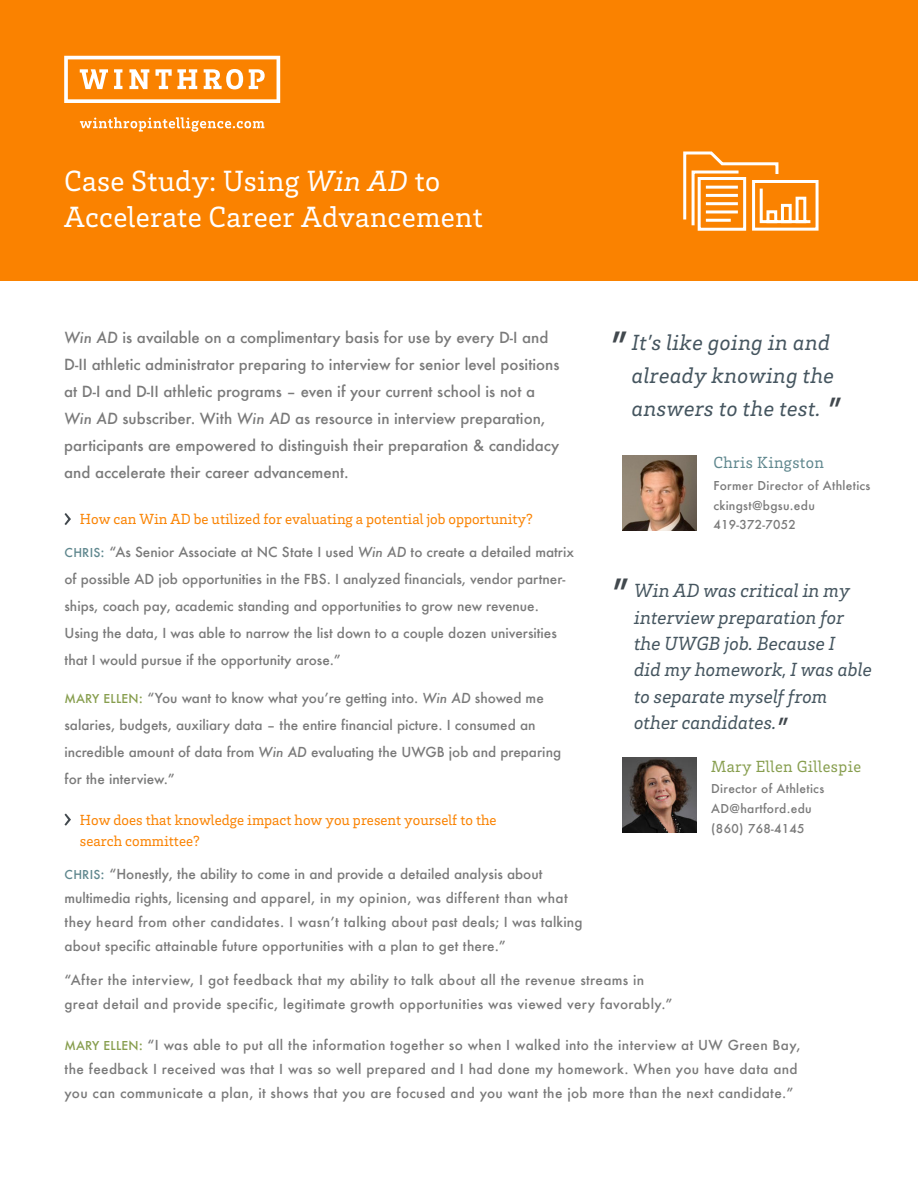
<style>
.page{position:relative;width:918px;height:1188px;background:#fff}
.page>*{position:absolute;margin:0;border:0;box-sizing:border-box;transform-origin:0 0}
.t1{font:italic 49.5px "Brix Slab";color:#42494e}
.t2{font:italic 40.5px "Brix Slab";color:#42494e}
.t3{font:italic 33px "Brix Slab";color:#42494e}
.t4{font:30px/36px "Brix Slab";letter-spacing:.01em;color:#fff}
.t5{font:italic 22.5px/33px "Brix Slab";letter-spacing:.015em;color:#45555f}
.t6{font:italic 19.5px/26.4px "Brix Slab";color:#45555f}
.t7{font:16.5px "Brix Slab";letter-spacing:.025em;color:#879e4e}
.t8{font:16.5px "Brix Slab";letter-spacing:.025em;color:#5f878e}
.t9{font:500 15px/27px "Futura";color:#7a7a7a}
.t10{font:15px/21px "Brix Slab";color:#fa8200}
.t11{font:500 13.5px/27px "Futura";letter-spacing:.01em;color:#7a7a7a}
.t12{font:500 12px/19.5px "Futura";letter-spacing:.025em;color:#7a7a7a}
.s1{font-style:italic}
.s2{font-size:12px;color:#5f878e}
.s3{color:#5f878e}
.s4{font-size:12px;color:#879e4e}
.s5{color:#879e4e}
</style>
<div class="page">
<div style="left:0;top:0;width:918px;height:281px;background:#fa8200"></div>
<svg style="left:683px;top:151px;width:136px;height:80px"></svg>
<svg style="left:64px;top:56px;width:216px;height:47px"></svg>
<svg style="left:80px;top:117px;width:184px;height:15px"></svg>
<img style="left:622px;top:456px;width:75px;height:75px">
<img style="left:622px;top:758px;width:75px;height:74px">
<svg style="left:64px;top:513px;width:7px;height:12px"></svg>
<svg style="left:64px;top:814px;width:7px;height:12px"></svg>
<h3 class="t4" style="left:64px;top:162px;width:420px">Case Study: Using <span class="s1">Win AD</span> to<br>Accelerate Career Advancement</h3>
<p class="t9" style="left:64px;top:323px;width:497px"><span class="s1">Win AD</span> is available on a complimentary basis for use by every D-I and D-II athletic administrator preparing to interview for senior level positions at D-I and D-II athletic programs – even if your current school is not a <span class="s1">Win AD</span> subscriber. With <span class="s1">Win AD</span> as resource in interview preparation, participants are empowered to distinguish their preparation &amp; candidacy and accelerate their career advancement.</p>
<h3 class="t5" style="left:632px;top:325px;width:204px">It’s like going in and already knowing the answers to the test.</h3>
<h1 class="t1" style="left:609px;top:315px;width:18px">”</h1>
<h2 class="t2" style="left:827px;top:384px;width:15px">”</h2>
<p class="t8" style="left:713px;top:452px;width:112px">Chris Kingston</p>
<p class="t12" style="left:713px;top:476px;width:159px">Former Director of Athletics ckingst@bgsu.edu<br>419-372-7052</p>
<p class="t10" style="left:80px;top:508px;width:455px">How can Win AD be utilized for evaluating a potential job opportunity?</p>
<p class="t11" style="left:64px;top:538px;width:511px"><span class="s2">CHRIS</span><span class="s3">:</span> “As Senior Associate at NC State I used <span class="s1">Win AD</span> to create a detailed matrix of possible AD job opportunities in the FBS. I analyzed financials, vendor partner&shy;ships, coach pay, academic standing and opportunities to grow new revenue.<br>Using the data, I was able to narrow the list down to a couple dozen universities that I would pursue if the opportunity arose.”</p>
<p class="t11" style="left:64px;top:684px;width:498px"><span class="s4">MARY ELLEN</span><span class="s5">:</span> “You want to know what youʼre getting into. <span class="s1">Win AD</span> showed me salaries, budgets, auxiliary data – the entire financial picture. I consumed an incredible amount of data from <span class="s1">Win AD</span> evaluating the UWGB job and preparing for the interview.”</p>
<p class="t10" style="left:80px;top:809px;width:418px">How does that knowledge impact how you present yourself to the search committee?</p>
<h1 class="t1" style="left:610px;top:562px;width:18px">”</h1>
<h3 class="t6" style="left:634px;top:576px;width:239px">Win AD was critical in my interview preparation for the UWGB job. Because I<br>did my homework, I was able to separate myself from other candidates.</h3>
<h3 class="t3" style="left:776px;top:707px;width:12px">”</h3>
<p class="t7" style="left:711px;top:755px;width:151px">Mary Ellen Gillespie</p>
<p class="t12" style="left:711px;top:778px;width:114px;line-height:20.2px">Director of Athletics<br>AD@hartford.edu (860) 768-4145</p>
<p class="t11" style="left:64px;top:862px;width:519px;line-height:24px"><span class="s2">CHRIS</span><span class="s3">:</span> “Honestly, the ability to come in and provide a detailed analysis about multimedia rights, licensing and apparel, in my opinion, was different than what they heard from other candidates. I wasnʼt talking about past deals; I was talking about specific attainable future opportunities with a plan to get there.”</p>
<p class="t11" style="left:65px;top:967px;width:610px;line-height:24px">“After the interview, I got feedback that my ability to talk about all the revenue streams in great detail and provide specific, legitimate growth opportunities was viewed very favorably.”</p>
<p class="t11" style="left:64px;top:1033px;width:738px;line-height:24px"><span class="s4">MARY ELLEN</span><span class="s5">:</span> “I was able to put all the information together so when I walked into the interview at UW Green Bay, the feedback I received was that I was so well prepared and I had done my homework. When you have data and you can communicate a plan, it shows that you are focused and you want the job more than the next candidate.”</p>
</div>
